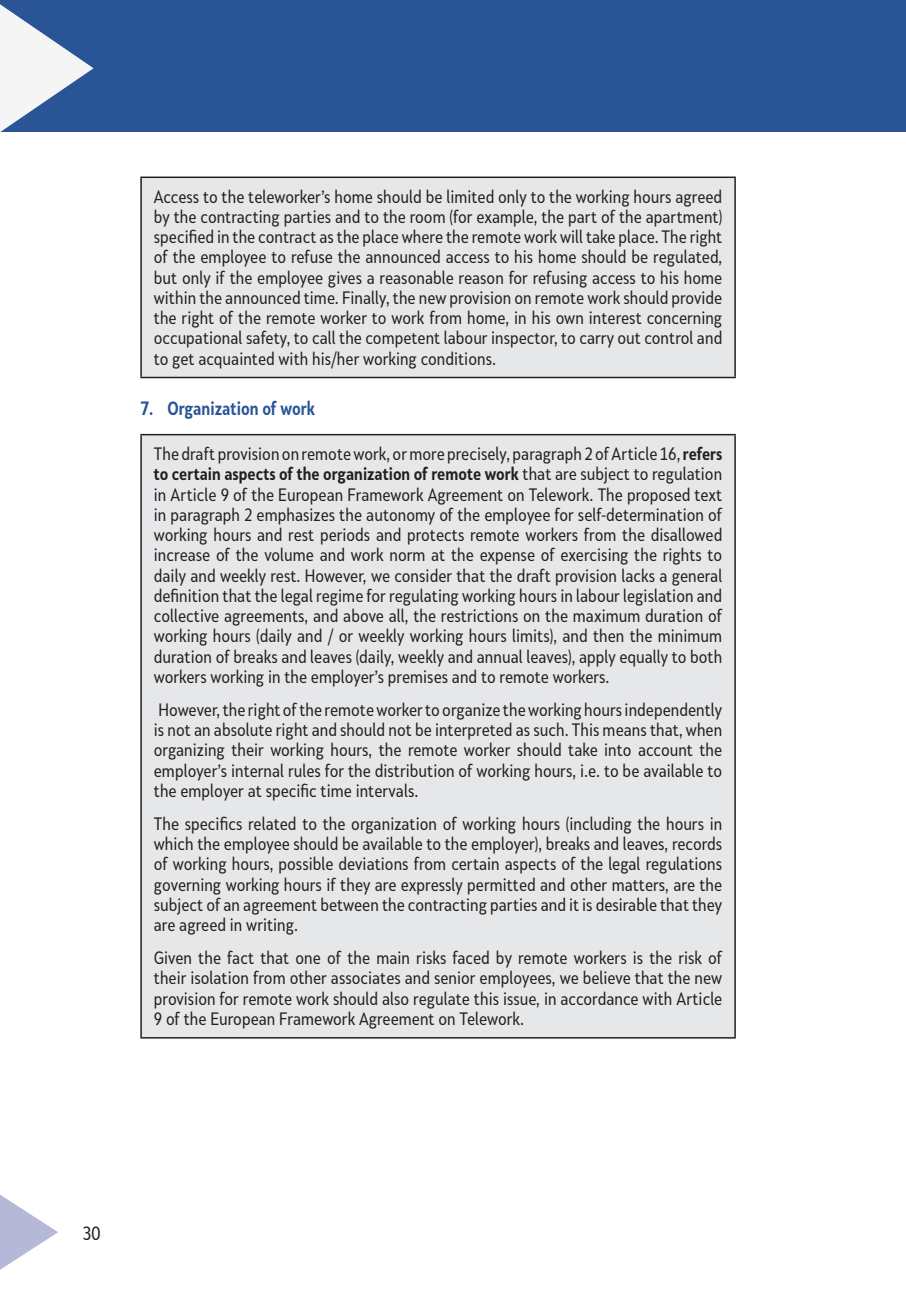
<style>
.page{position:relative;width:906px;height:1289px;background:#fff}
.page>*{position:absolute;margin:0;border:0;box-sizing:border-box;transform-origin:0 0}
.t1{font:700 18px "Skola Sans Cn";color:#295597;scale:.95 1}
.t2{font:18px "Skola Sans Cn";color:#231f20}
.t3{font:16.8px/20.2px "Skola Sans Cn";color:#231f20;text-align:justify}
.s1{font-weight:700}
</style>
<div class="page">
<div style="left:0;top:0;width:906px;height:132px;background:#295597"></div>
<svg style="left:0;top:4px;width:94px;height:128px"></svg>
<svg style="left:0;top:1195px;width:58px;height:74px"></svg>
<div style="left:141px;top:177px;width:594px;height:200px;background:#e6e7e9"></div>
<hr style="left:140px;top:176px;width:596px;height:2px;background:#231f20">
<hr style="left:140px;top:178px;width:2px;height:199px;background:#231f20">
<hr style="left:734px;top:178px;width:2px;height:199px;background:#231f20">
<hr style="left:140px;top:377px;width:596px;height:1px;background:#231f20">
<div style="left:141px;top:434px;width:594px;height:603px;background:#e6e7e9"></div>
<hr style="left:140px;top:434px;width:596px;height:1px;background:#231f20">
<hr style="left:140px;top:435px;width:2px;height:602px;background:#231f20">
<hr style="left:734px;top:435px;width:2px;height:602px;background:#231f20">
<hr style="left:140px;top:1037px;width:596px;height:1px;background:#231f20">
<p class="t3" style="left:154px;top:186px;width:570px">Access to the teleworker’s home should be limited only to the working hours agreed by the contracting parties and to the room (for example, the part of the apartment) specified in the contract as the place where the remote work will take place. The right of the employee to refuse the announced access to his home should be regulated, but only if the employee gives a reasonable reason for refusing access to his home within the announced time. Finally, the new provision on remote work should provide the right of the remote worker to work from home, in his own interest concerning occupational safety, to call the competent labour inspector, to carry out control and to get acquainted with his/her working conditions.</p>
<p class="t1" style="left:140px;top:397px;width:185px">7. Organization of work</p>
<p class="t3" style="left:154px;top:443px;width:570px">The draft provision on remote work, or more precisely, paragraph 2 of Article 16, <span class="s1">refers to certain aspects of the organization of remote work</span> that are subject to regulation in Article 9 of the European Framework Agreement on Telework. The proposed text in paragraph 2 emphasizes the autonomy of the employee for self-determination of working hours and rest periods and protects remote workers from the disallowed increase of the volume and work norm at the expense of exercising the rights to daily and weekly rest. However, we consider that the draft provision lacks a general definition that the legal regime for regulating working hours in labour legislation and collective agreements, and above all, the restrictions on the maximum duration of working hours (daily and / or weekly working hours limits), and then the minimum duration of breaks and leaves (daily, weekly and annual leaves), apply equally to both workers working in the employer’s premises and to remote workers.</p>
<p class="t3" style="left:154px;top:699px;width:570px">However, the right of the remote worker to organize the working hours independently is not an absolute right and should not be interpreted as such. This means that, when organizing their working hours, the remote worker should take into account the employer’s internal rules for the distribution of working hours, i.e. to be available to the employer at specific time intervals.</p>
<p class="t3" style="left:154px;top:813px;width:570px">The specifics related to the organization of working hours (including the hours in which the employee should be available to the employer), breaks and leaves, records of working hours, possible deviations from certain aspects of the legal regulations governing working hours if they are expressly permitted and other matters, are the subject of an agreement between the contracting parties and it is desirable that they are agreed in writing.</p>
<p class="t3" style="left:154px;top:947px;width:570px">Given the fact that one of the main risks faced by remote workers is the risk of their isolation from other associates and senior employees, we believe that the new provision for remote work should also regulate this issue, in accordance with Article 9 of the European Framework Agreement on Telework.</p>
<p class="t2" style="left:82px;top:1222px;width:20px">30</p>
</div>
